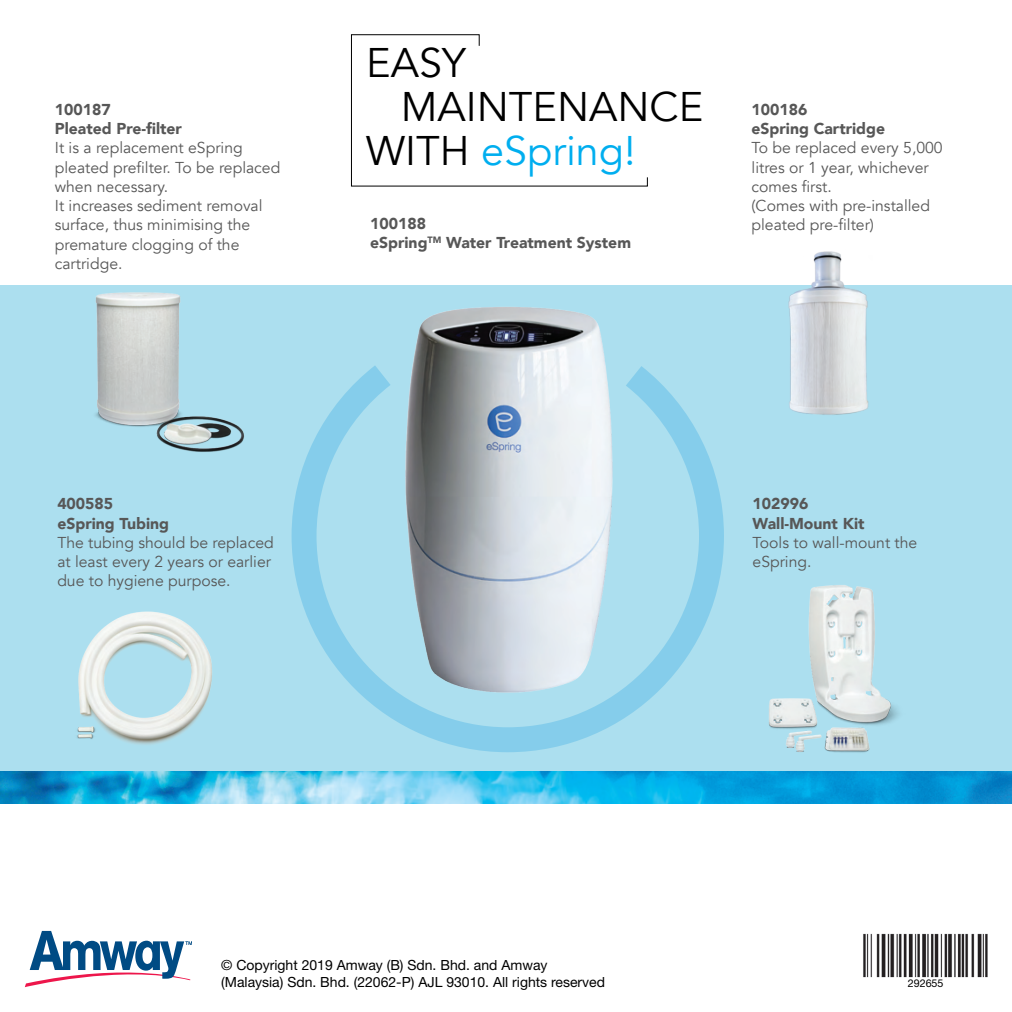
<style>
.page{position:relative;width:1012px;height:1012px;background:#fff}
.page>*{position:absolute;margin:0;border:0;box-sizing:border-box;transform-origin:0 0}
.t1{font:41.3px "Avenir";color:#000}
.t2{font:41.3px "Avenir";color:#00aeef}
.t3{font:15.75px/19.2px "Avenir";color:#575757}
.t4{font:900 15.75px "Avenir";color:#575757}
.t5{font:14px "Helvetica Neue LT Std";color:#000}
.t6{font:10.67px "Helvetica Neue LT Std";color:#000}
.s1{color:#000}
</style>
<div class="page">
<div style="left:0;top:285px;width:1012px;height:514px;background:#acdfef"></div>
<img style="left:0;top:771px;width:1012px;height:33px">
<svg style="left:25px;top:931px;width:167px;height:56px"></svg>
<img style="left:788px;top:251px;width:81px;height:164px">
<img style="left:769px;top:585px;width:130px;height:168px">
<img style="left:77px;top:611px;width:135px;height:134px">
<img style="left:95px;top:292px;width:149px;height:160px">
<svg style="left:291px;top:372px;width:433px;height:380px"></svg>
<img style="left:367px;top:307px;width:286px;height:416px">
<svg style="left:351px;top:34px;width:297px;height:153px"></svg>
<img style="left:863px;top:933px;width:125px;height:45px">
<p class="t4" style="left:55px;top:96px;width:57px">100187</p>
<p class="t4" style="left:55px;top:115px;width:129px">Pleated Pre-filter</p>
<p class="t3" style="left:55px;top:139px;width:227px">It is a replacement eSpring pleated prefilter. To be replaced when necessary.</p>
<p class="t3" style="left:55px;top:196px;width:209px">It increases sediment removal surface, thus minimising the premature clogging of the cartridge.</p>
<p class="t1" style="left:366px;top:38px;width:101px">EASY</p>
<p class="t1" style="left:401px;top:82px;width:304px">MAINTENANCE</p>
<p class="t2" style="left:366px;top:126px;width:271px"><span class="s1">WITH</span> eSpring!</p>
<p class="t4" style="left:370px;top:210px;width:57px">100188</p>
<p class="t4" style="left:370px;top:229px;width:262px">eSpring<sup>TM</sup> Water Treatment System</p>
<p class="t4" style="left:752px;top:96px;width:57px">100186</p>
<p class="t4" style="left:752px;top:115px;width:135px">eSpring Cartridge</p>
<p class="t3" style="left:752px;top:139px;width:193px">To be replaced every 5,000 litres or 1 year, whichever comes first.</p>
<p class="t3" style="left:752px;top:196px;width:180px">(Comes with pre-installed pleated pre-filter)</p>
<p class="t4" style="left:57px;top:490px;width:57px">400585</p>
<p class="t4" style="left:57px;top:510px;width:113px">eSpring Tubing</p>
<p class="t3" style="left:57px;top:533px;width:218px">The tubing should be replaced at least every 2 years or earlier due to hygiene purpose.</p>
<p class="t4" style="left:753px;top:490px;width:57px">102996</p>
<p class="t4" style="left:753px;top:510px;width:113px">Wall-Mount Kit</p>
<p class="t3" style="left:753px;top:533px;width:166px">Tools to wall-mount the eSpring.</p>
<p class="t5" style="left:221px;top:956px;width:328px">© Copyright 2019 Amway (B) Sdn. Bhd. and Amway</p>
<p class="t5" style="left:221px;top:974px;width:385px">(Malaysia) Sdn. Bhd. (22062-P) AJL 93010. All rights reserved</p>
<p class="t6" style="left:908px;top:977px;width:37px">292655</p>
</div>
